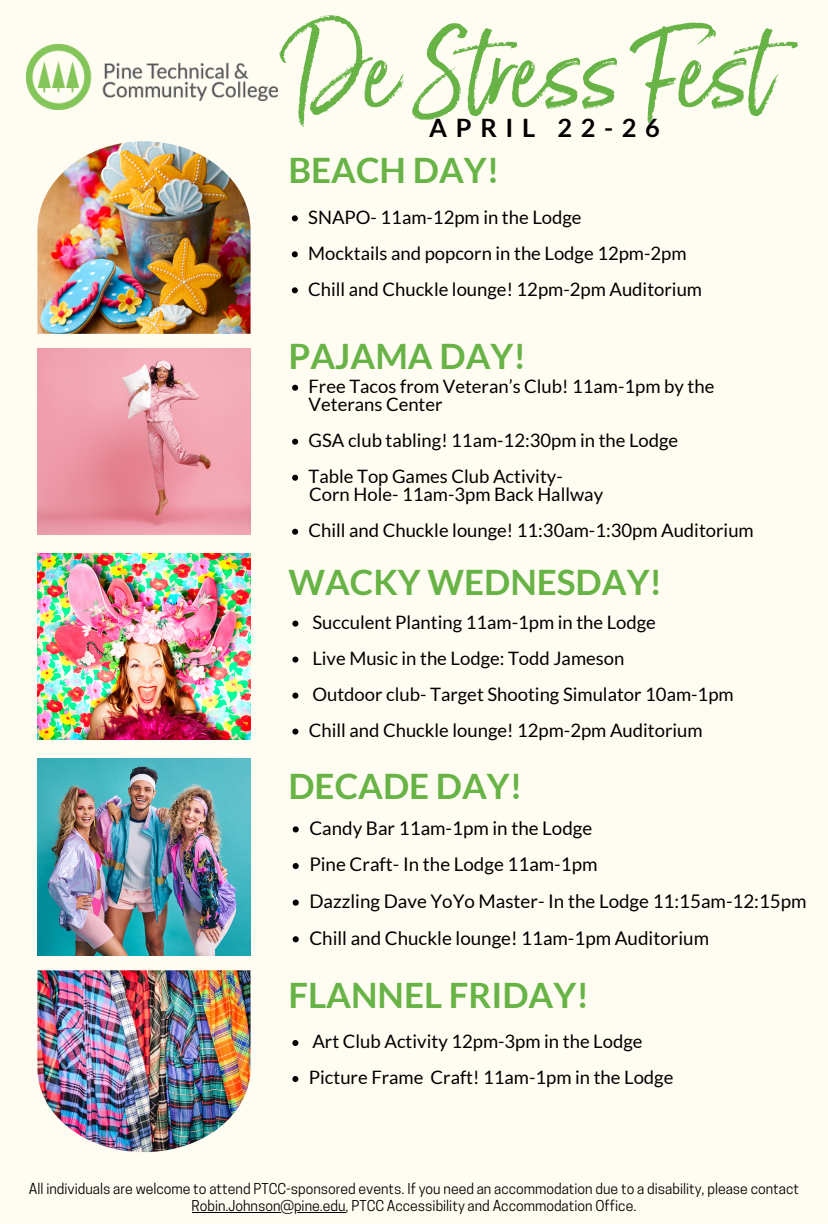
<style>
.page{position:relative;width:828px;height:1224px;background:#fffcf1}
.page>*{position:absolute;margin:0;border:0;box-sizing:border-box;transform-origin:0 0}
.t1{font:99.4px "Born Ready";letter-spacing:-.02em;color:#67b346}
.t2{font:700 35px "Lato";color:#67b346}
.t3{font:700 25.3px "Lato";letter-spacing:.34em;color:#000}
.t4{font:18.8px "Lato";color:#000}
.t5{font:18.5px/18px "Lato";color:#000}
.t6{font:14.1px/17.2px "Cooper Hewitt";color:#000;text-align:center}
</style>
<div class="page">
<img style="left:37px;top:141px;width:213px;height:193px">
<img style="left:37px;top:554px;width:213px;height:186px">
<img style="left:37px;top:758px;width:213px;height:198px">
<img style="left:37px;top:970px;width:214px;height:182px">
<img style="left:26px;top:45px;width:252px;height:64px">
<img style="left:37px;top:349px;width:213px;height:186px">
<svg style="left:292px;top:215px;width:6px;height:6px"></svg>
<svg style="left:292px;top:251px;width:6px;height:6px"></svg>
<svg style="left:292px;top:287px;width:6px;height:6px"></svg>
<svg style="left:292px;top:385px;width:6px;height:6px"></svg>
<svg style="left:292px;top:439px;width:6px;height:6px"></svg>
<svg style="left:292px;top:475px;width:6px;height:6px"></svg>
<svg style="left:292px;top:529px;width:6px;height:6px"></svg>
<svg style="left:292px;top:621px;width:6px;height:6px"></svg>
<svg style="left:292px;top:657px;width:6px;height:6px"></svg>
<svg style="left:292px;top:693px;width:6px;height:6px"></svg>
<svg style="left:292px;top:729px;width:6px;height:6px"></svg>
<svg style="left:293px;top:826px;width:6px;height:6px"></svg>
<svg style="left:293px;top:863px;width:6px;height:6px"></svg>
<svg style="left:293px;top:900px;width:6px;height:6px"></svg>
<svg style="left:293px;top:936px;width:6px;height:6px"></svg>
<svg style="left:292px;top:1040px;width:6px;height:6px"></svg>
<svg style="left:292px;top:1076px;width:6px;height:6px"></svg>
<hr style="left:192px;top:1212px;width:154px;height:1px;background:#000">
<p class="t1" style="left:288px;top:11px;width:485px">DeStress Fest</p>
<h2 class="t3" style="left:429px;top:113px;width:232px">APRIL 22-26</h2>
<p class="t2" style="left:288px;top:148px;width:212px">BEACH DAY!</p>
<p class="t5" style="left:308px;top:207px;width:275px">SNAPO- 11am-12pm in the Lodge</p>
<p class="t5" style="left:308px;top:243px;width:380px">Mocktails and popcorn in the Lodge 12pm-2pm</p>
<h2 class="t5" style="left:308px;top:279px;width:395px">Chill and Chuckle lounge! 12pm-2pm Auditorium</h2>
<p class="t2" style="left:288px;top:334px;width:239px">PAJAMA DAY!</p>
<p class="t5" style="left:309px;top:377px;width:407px">Free Tacos from Veteran’s Club! 11am-1pm by the<br>Veterans Center</p>
<p class="t5" style="left:309px;top:431px;width:371px">GSA club tabling! 11am-12:30pm in the Lodge</p>
<h4 class="t5" style="left:309px;top:467px;width:256px">Table Top Games Club Activity-</h4>
<p class="t5" style="left:309px;top:485px;width:295px">Corn Hole- 11am-3pm Back Hallway</p>
<p class="t5" style="left:309px;top:521px;width:447px">Chill and Chuckle lounge! 11:30am-1:30pm Auditorium</p>
<h2 class="t2" style="left:288px;top:560px;width:375px">WACKY WEDNESDAY!</h2>
<p class="t5" style="left:312px;top:613px;width:345px">Succulent Planting 11am-1pm in the Lodge</p>
<p class="t5" style="left:312px;top:649px;width:314px">Live Music in the Lodge: Todd Jameson</p>
<p class="t5" style="left:312px;top:685px;width:423px">Outdoor club- Target Shooting Simulator 10am-1pm</p>
<p class="t5" style="left:309px;top:721px;width:395px">Chill and Chuckle lounge! 12pm-2pm Auditorium</p>
<h2 class="t2" style="left:288px;top:765px;width:236px">DECADE DAY!</h2>
<p class="t4" style="left:309px;top:816px;width:285px">Candy Bar 11am-1pm in the Lodge</p>
<p class="t4" style="left:309px;top:853px;width:290px">Pine Craft- In the Lodge 11am-1pm</p>
<p class="t4" style="left:309px;top:889px;width:499px">Dazzling Dave YoYo Master- In the Lodge 11:15am-12:15pm</p>
<p class="t4" style="left:309px;top:926px;width:401px">Chill and Chuckle lounge! 11am-1pm Auditorium</p>
<h2 class="t2" style="left:288px;top:973px;width:302px">FLANNEL FRIDAY!</h2>
<p class="t5" style="left:312px;top:1032px;width:332px">Art Club Activity 12pm-3pm in the Lodge</p>
<p class="t5" style="left:309px;top:1068px;width:366px">Picture Frame Craft! 11am-1pm in the Lodge</p>
<p class="t6" style="left:29px;top:1182px;width:772px">All individuals are welcome to attend PTCC-sponsored events. If you need an accommodation due to a disability, please contact<br>Robin.Johnson@pine.edu, PTCC Accessibility and Accommodation Office.</p>
</div>
